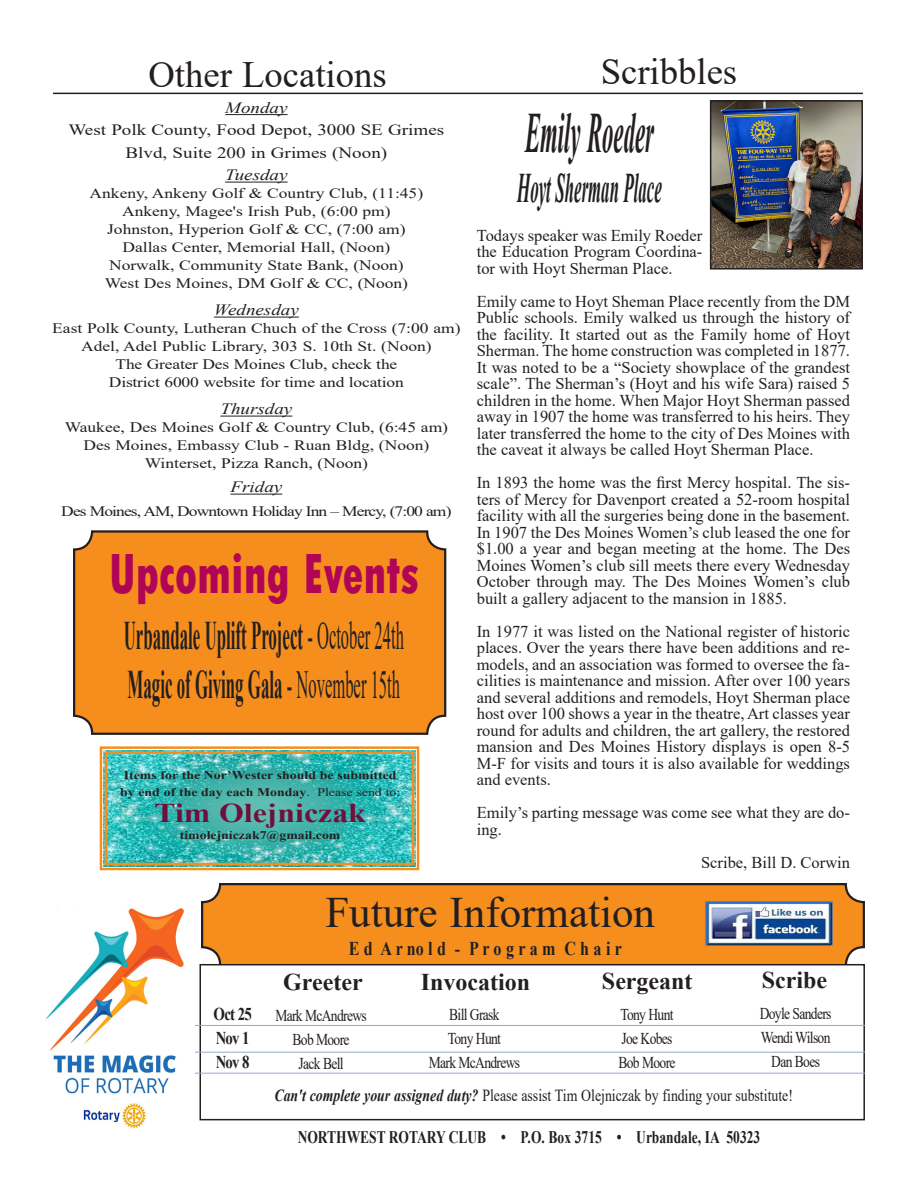
<style>
.page{position:relative;width:918px;height:1188px;background:#fff}
.page>*{position:absolute;margin:0;border:0;box-sizing:border-box;transform-origin:0 0}
.t1{font:800 condensed 59.4px "Tw Cen";color:#b00557;scale:.82 1}
.t2{font:italic 700 57px "Times New Roman";color:#231f20;scale:.4 1}
.t3{font:43.35px "Times New Roman";color:#231f20}
.t4{font:italic 700 42px "Times New Roman";color:#231f20;scale:.4 1}
.t5{font:700 40.5px "Times New Roman";color:#231f20;scale:.42 1}
.t6{font:37.05px "Times New Roman";color:#231f20}
.t7{font:700 27px "Times New Roman";color:#710f3c;scale:1.18 1}
.t8{font:700 24px "Times New Roman";color:#231f20}
.t9{font:700 19.5px "Times New Roman";color:#231f20;scale:.82 1}
.t10{font:700 18px "Times New Roman";letter-spacing:-.05em;color:#231f20;scale:.82 1}
.t11{font:700 17.55px "Times New Roman";color:#231f20;scale:.77 1}
.t12{font:16.95px "Times New Roman";color:#231f20;scale:.82 1}
.t13{font:16.5px/16.5px "Times New Roman";color:#231f20;text-align:justify}
.t14{font:16.5px "Times New Roman";letter-spacing:-.05em;color:#231f20;scale:.82 1}
.t15{font:16.5px "Times New Roman";color:#231f20;scale:.82 1}
.t16{font:15.75px "Times New Roman";color:#231f20;scale:1.21 1}
.t17{font:italic 15.75px "Times New Roman";color:#231f20;scale:1.21 1}
.t18{font:14.4px "Times New Roman";color:#231f20;scale:1.21 1}
.t19{font:14.4px "Times New Roman";letter-spacing:-.05em;color:#231f20;scale:1.21 1}
.t20{font:700 11.7px "Times New Roman";color:#231f20;scale:1.18 1}
.s1{font-weight:400;font-size:39.9px}
.s2{font-weight:400}
.s3{font-weight:700;font-style:italic}
</style>
<div class="page">
<svg style="left:99px;top:746px;width:321px;height:125px;background:#52b9ad"></svg>
<div style="left:105px;top:751px;width:309px;height:114px;border:2px solid #f68e1e"></div>
<div style="left:202px;top:884px;width:662px;height:81px;background:#f68e1e;border-radius:18px"></div>
<div style="left:201px;top:883px;width:664px;height:83px;border:2px solid #231f20;border-radius:18px"></div>
<div style="left:74px;top:531px;width:371px;height:203px;background:#f68e1e;border-radius:18px"></div>
<div style="left:73px;top:530px;width:373px;height:205px;border:2px solid #231f20;border-radius:18px"></div>
<div style="left:200px;top:964px;width:665px;height:156px;border:2px solid #231f20"></div>
<img style="left:705px;top:901px;width:128px;height:45px">
<hr style="left:53px;top:93px;width:810px;height:1px;background:#231f20">
<hr style="left:75px;top:1025px;width:790px;height:1px;background:#9aa7ce">
<hr style="left:75px;top:1052px;width:790px;height:1px;background:#9aa7ce">
<hr style="left:75px;top:1073px;width:790px;height:1px;background:#9aa7ce">
<img style="left:45px;top:908px;width:150px;height:221px">
<hr style="left:225px;top:114px;width:63px;height:1px;background:#231f20">
<hr style="left:225px;top:182px;width:63px;height:1px;background:#231f20">
<hr style="left:214px;top:317px;width:85px;height:1px;background:#231f20">
<hr style="left:220px;top:416px;width:72px;height:1px;background:#231f20">
<hr style="left:230px;top:494px;width:52px;height:1px;background:#231f20">
<img style="left:713px;top:103px;width:147px;height:164px">
<div style="left:710px;top:100px;width:153px;height:170px;border:2px solid #231f20"></div>
<p class="t6" style="left:148px;top:48px;width:240px">Other Locations</p>
<p class="t17" style="left:225px;top:97px;width:53px">Monday</p>
<p class="t16" style="left:69px;top:119px;width:312px">West Polk County, Food Depot, 3000 SE Grimes</p>
<p class="t16" style="left:126px;top:141px;width:218px">Blvd, Suite 200 in Grimes (Noon)</p>
<p class="t17" style="left:225px;top:164px;width:53px">Tuesday</p>
<p class="t18" style="left:90px;top:183px;width:277px">Ankeny, Ankeny Golf &amp; Country Club, (11:45)</p>
<p class="t18" style="left:122px;top:201px;width:223px">Ankeny, Magee's Irish Pub, (6:00 pm)</p>
<p class="t18" style="left:107px;top:219px;width:248px">Johnston, Hyperion Golf &amp; CC, (7:00 am)</p>
<p class="t18" style="left:123px;top:237px;width:223px">Dallas Center, Memorial Hall, (Noon)</p>
<p class="t18" style="left:109px;top:255px;width:245px">Norwalk, Community State Bank, (Noon)</p>
<p class="t18" style="left:105px;top:273px;width:252px">West Des Moines, DM Golf &amp; CC, (Noon)</p>
<p class="t17" style="left:214px;top:299px;width:72px">Wednesday</p>
<p class="t18" style="left:52px;top:318px;width:339px">East Polk County, Lutheran Chuch of the Cross (7:00 am)</p>
<p class="t18" style="left:81px;top:336px;width:291px">Adel, Adel Public Library, 303 S. 10th St. (Noon)</p>
<p class="t18" style="left:116px;top:354px;width:234px">The Greater Des Moines Club, check the</p>
<p class="t18" style="left:109px;top:372px;width:245px">District 6000 website for time and location</p>
<p class="t17" style="left:220px;top:398px;width:61px">Thursday</p>
<p class="t18" style="left:65px;top:417px;width:318px">Waukee, Des Moines Golf &amp; Country Club, (6:45 am)</p>
<p class="t18" style="left:83px;top:435px;width:287px">Des Moines, Embassy Club - Ruan Bldg, (Noon)</p>
<p class="t18" style="left:145px;top:453px;width:186px">Winterset, Pizza Ranch, (Noon)</p>
<p class="t17" style="left:230px;top:476px;width:44px">Friday</p>
<p class="t19" style="left:61px;top:501px;width:324px">Des Moines, AM, Downtown Holiday Inn – Mercy, (7:00 am)</p>
<p class="t1" style="left:109px;top:539px;width:380px">Upcoming Events</p>
<p class="t5" style="left:124px;top:606px;width:669px">Urbandale Uplift Project <span class="s1">- October 24th</span></p>
<p class="t5" style="left:128px;top:655px;width:650px">Magic of Giving Gala <span class="s1">- November 15th</span></p>
<p class="t20" style="left:124px;top:767px;width:233px">Items for the Nor’Wester should be submitted</p>
<p class="t20" style="left:120px;top:784px;width:239px">by end of the day each Monday<span class="s2">. Please send to:</span></p>
<p class="t7" style="left:154px;top:793px;width:181px">Tim Olejniczak</p>
<p class="t20" style="left:180px;top:826px;width:138px">timolejniczak7@gmail.com</p>
<p class="t6" style="left:601px;top:45px;width:138px">Scribbles</p>
<p class="t2" style="left:525px;top:93px;width:324px">Emily Roeder</p>
<p class="t4" style="left:517px;top:158px;width:363px">Hoyt Sherman Place</p>
<p class="t13" style="left:477px;top:226px;width:227px">Todays speaker was Emily Roeder the Education Program Coordina&shy;tor with Hoyt Sherman Place.</p>
<p class="t13" style="left:477px;top:292px;width:375px">Emily came to Hoyt Sheman Place recently from the DM Public schools. Emily walked us through the history of the facility. It started out as the Family home of Hoyt Sherman. The home construction was completed in 1877.<br>It was noted to be a “Society showplace of the grandest scale”. The Sherman’s (Hoyt and his wife Sara) raised 5 children in the home. When Major Hoyt Sherman passed away in 1907 the home was transferred to his heirs. They later transferred the home to the city of Des Moines with the caveat it always be called Hoyt Sherman Place.</p>
<p class="t13" style="left:477px;top:474px;width:375px">In 1893 the home was the first Mercy hospital. The sis&shy;ters of Mercy for Davenport created a 52-room hospital facility with all the surgeries being done in the basement.<br>In 1907 the Des Moines Women’s club leased the one for $1.00 a year and began meeting at the home. The Des Moines Women’s club sill meets there every Wednesday October through may. The Des Moines Women’s club built a gallery adjacent to the mansion in 1885.</p>
<p class="t13" style="left:477px;top:622px;width:375px">In 1977 it was listed on the National register of historic places. Over the years there have been additions and re&shy;models, and an association was formed to oversee the fa&shy;cilities is maintenance and mission. After over 100 years and several additions and remodels, Hoyt Sherman place host over 100 shows a year in the theatre, Art classes year round for adults and children, the art gallery, the restored mansion and Des Moines History displays is open 8-5<br>M-F for visits and tours it is also available for weddings and events.</p>
<p class="t13" style="left:477px;top:804px;width:375px">Emily’s parting message was come see what they are do&shy;ing.</p>
<p class="t13" style="left:701px;top:853px;width:150px">Scribe, Bill D. Corwin</p>
<p class="t3" style="left:325px;top:882px;width:331px">Future Information</p>
<p class="t9" style="left:349px;top:934px;width:335px">E d A r no l d - P r o g r a m C h a i r</p>
<p class="t10" style="left:214px;top:1001px;width:48px">Oct 25</p>
<p class="t10" style="left:216px;top:1025px;width:43px">Nov 1</p>
<p class="t10" style="left:216px;top:1049px;width:43px">Nov 8</p>
<p class="t8" style="left:283px;top:965px;width:81px">Greeter</p>
<p class="t8" style="left:421px;top:964px;width:111px">Invocation</p>
<p class="t8" style="left:602px;top:963px;width:92px">Sergeant</p>
<p class="t8" style="left:762px;top:962px;width:67px">Scribe</p>
<p class="t14" style="left:275px;top:1004px;width:113px">Mark McAndrews</p>
<p class="t14" style="left:293px;top:1028px;width:71px">Bob Moore</p>
<p class="t14" style="left:299px;top:1052px;width:56px">Jack Bell</p>
<p class="t14" style="left:449px;top:1002px;width:63px">Bill Grask</p>
<p class="t14" style="left:448px;top:1026px;width:66px">Tony Hunt</p>
<p class="t14" style="left:429px;top:1050px;width:113px">Mark McAndrews</p>
<p class="t14" style="left:620px;top:1003px;width:66px">Tony Hunt</p>
<p class="t14" style="left:621px;top:1027px;width:64px">Joe Kobes</p>
<p class="t14" style="left:618px;top:1051px;width:71px">Bob Moore</p>
<p class="t14" style="left:760px;top:1002px;width:89px">Doyle Sanders</p>
<p class="t14" style="left:761px;top:1026px;width:87px">Wendi Wilson</p>
<p class="t15" style="left:771px;top:1050px;width:61px">Dan Boes</p>
<p class="t12" style="left:274px;top:1083px;width:634px"><span class="s3">Can't complete your assigned duty?</span> Please assist Tim Olejniczak by finding your substitute!</p>
<p class="t11" style="left:298px;top:1125px;width:602px">NORTHWEST ROTARY CLUB • P.O. Box 3715 • Urbandale, IA 50323</p>
</div>
